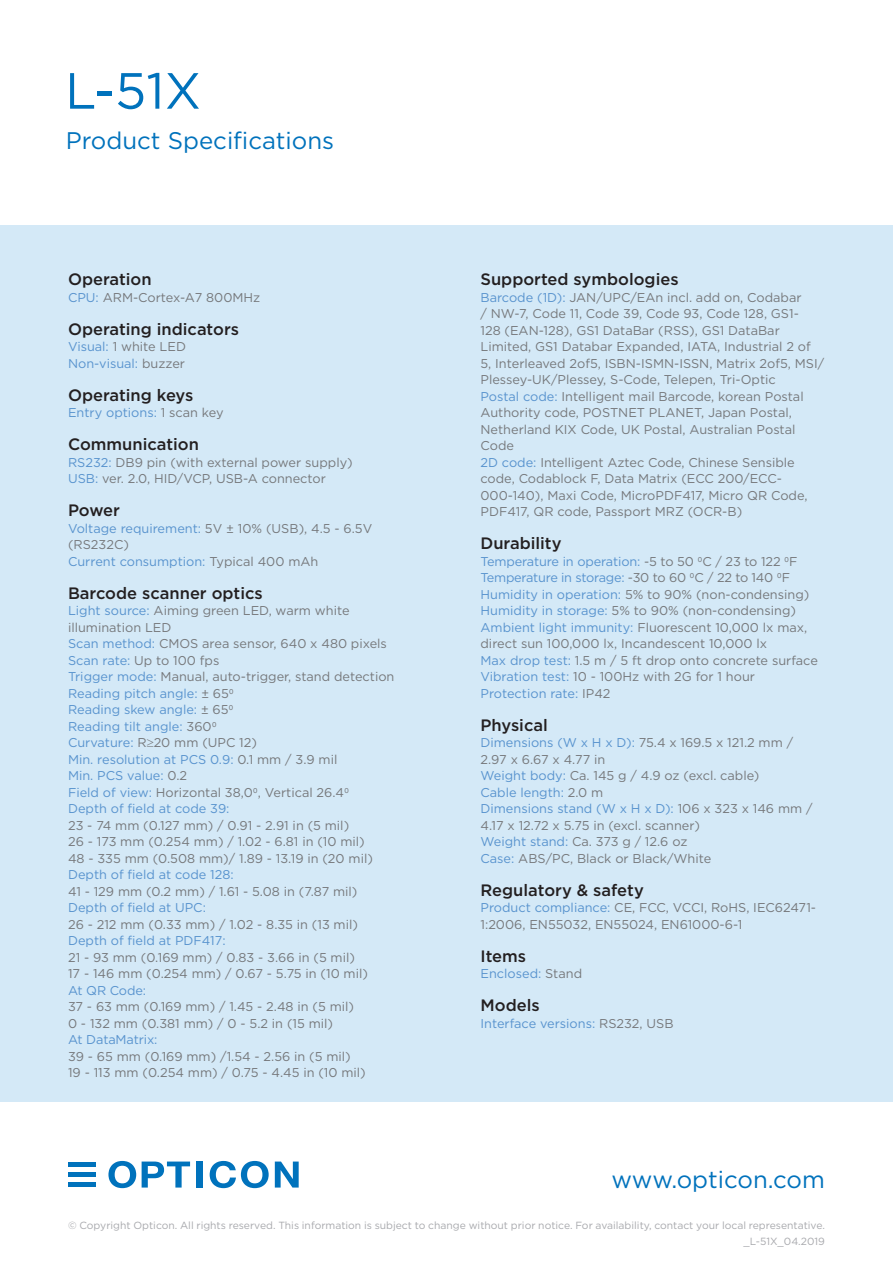
<style>
.page{position:relative;width:893px;height:1263px;background:#fff}
.page>*{position:absolute;margin:0;border:0;box-sizing:border-box;transform-origin:0 0}
.t1{font:50.85px "Gotham";color:#0072bc}
.t2{font:24px "Gotham";color:#0072bc}
.t3{font:500 16.5px "Gotham";color:#231f20}
.t4{font:12.75px/16.5px "Gotham";color:#76787b}
.t5{font:12.75px "Gotham";color:#5893ce}
.t6{font:12.75px "Gotham";letter-spacing:-.02em;color:#5893ce}
.t7{font:10.35px "Gotham";color:#a8a9ad}
.s1{color:#5893ce}
.s2{color:#76787b}
</style>
<div class="page">
<div style="left:68px;top:1162px;width:27px;height:5px;background:#0072bc"></div>
<div style="left:68px;top:1172px;width:27px;height:5px;background:#0072bc"></div>
<div style="left:68px;top:1182px;width:27px;height:5px;background:#0072bc"></div>
<svg style="left:108px;top:1161px;width:28px;height:27px"></svg>
<svg style="left:142px;top:1161px;width:48px;height:26px"></svg>
<div style="left:196px;top:1161px;width:7px;height:26px;background:#0072bc"></div>
<svg style="left:210px;top:1161px;width:59px;height:27px"></svg>
<svg style="left:275px;top:1161px;width:24px;height:26px"></svg>
<div style="left:0;top:226px;width:893px;height:876px;background:#d4e9f7"></div>
<p class="t1" style="left:65px;top:58px;width:138px">L-51X</p>
<p class="t2" style="left:66px;top:125px;width:270px">Product Specifications</p>
<p class="t3" style="left:68px;top:269px;width:85px">Operation</p>
<p class="t4" style="left:68px;top:289px;width:194px"><span class="s1">CPU:</span> ARM-Cortex-A7 800MHz</p>
<p class="t3" style="left:68px;top:318px;width:173px">Operating indicators</p>
<p class="t4" style="left:68px;top:338px;width:119px"><span class="s1">Visual:</span> 1 white LED</p>
<p class="t5" style="left:68px;top:355px;width:119px">Non-visual: <span class="s2">buzzer</span></p>
<p class="t3" style="left:68px;top:384px;width:127px">Operating keys</p>
<p class="t5" style="left:68px;top:405px;width:157px">Entry options: <span class="s2">1 scan key</span></p>
<p class="t3" style="left:68px;top:434px;width:132px">Communication</p>
<p class="t4" style="left:68px;top:454px;width:286px"><span class="s1">RS232:</span> DB9 pin (with external power supply)</p>
<p class="t4" style="left:68px;top:470px;width:259px"><span class="s1">USB:</span> ver. 2.0, HID/VCP, USB-A connector</p>
<p class="t3" style="left:68px;top:500px;width:53px">Power</p>
<p class="t4" style="left:68px;top:520px;width:306px"><span class="s1">Voltage requirement:</span> 5V ± 10% (USB), 4.5 - 6.5V (RS232C)</p>
<p class="t5" style="left:68px;top:553px;width:252px">Current consumption: <span class="s2">Typical 400 mAh</span></p>
<p class="t3" style="left:68px;top:582px;width:196px">Barcode scanner optics</p>
<p class="t4" style="left:68px;top:602px;width:283px"><span class="s1">Light source:</span> Aiming green LED, warm white illumination LED</p>
<p class="t4" style="left:68px;top:635px;width:320px"><span class="s1">Scan method:</span> CMOS area sensor, 640 x 480 pixels</p>
<p class="t4" style="left:68px;top:652px;width:153px"><span class="s1">Scan rate:</span> Up to 100 fps</p>
<p class="t4" style="left:68px;top:668px;width:328px"><span class="s1">Trigger mode:</span> Manual, auto-trigger, stand detection</p>
<p class="t5" style="left:68px;top:685px;width:168px">Reading pitch angle: <span class="s2">± 650</span></p>
<p class="t5" style="left:68px;top:702px;width:167px">Reading skew angle: <span class="s2">± 650</span></p>
<p class="t5" style="left:68px;top:718px;width:150px">Reading tilt angle: <span class="s2">3600</span></p>
<p class="t4" style="left:68px;top:734px;width:190px"><span class="s1">Curvature:</span> R≥20 mm (UPC 12)</p>
<p class="t5" style="left:68px;top:751px;width:271px">Min. resolution at PCS 0.9: <span class="s2">0.1 mm / 3.9 mil</span></p>
<p class="t5" style="left:68px;top:768px;width:121px">Min. PCS value: <span class="s2">0.2</span></p>
<p class="t4" style="left:68px;top:784px;width:283px"><span class="s1">Field of view:</span> Horizontal 38,00, Vertical 26.40</p>
<p class="t5" style="left:68px;top:801px;width:163px">Depth of field at code 39:</p>
<p class="t4" style="left:68px;top:817px;width:283px">23 - 74 mm (0.127 mm) / 0.91 - 2.91 in (5 mil)</p>
<p class="t4" style="left:68px;top:833px;width:298px">26 - 173 mm (0.254 mm) / 1.02 - 6.81 in (10 mil)</p>
<p class="t4" style="left:68px;top:850px;width:306px">48 - 335 mm (0.508 mm)/ 1.89 - 13.19 in (20 mil)</p>
<p class="t5" style="left:68px;top:867px;width:167px">Depth of field at code 128:</p>
<p class="t4" style="left:68px;top:883px;width:291px">41 - 129 mm (0.2 mm) / 1.61 - 5.08 in (7.87 mil)</p>
<p class="t5" style="left:68px;top:900px;width:139px">Depth of field at UPC:</p>
<p class="t4" style="left:68px;top:916px;width:291px">26 - 212 mm (0.33 mm) / 1.02 - 8.35 in (13 mil)</p>
<p class="t5" style="left:68px;top:933px;width:159px">Depth of field at PDF417:</p>
<p class="t4" style="left:68px;top:949px;width:288px">21 - 93 mm (0.169 mm) / 0.83 - 3.66 in (5 mil)</p>
<p class="t4" style="left:68px;top:965px;width:301px">17 - 146 mm (0.254 mm) / 0.67 - 5.75 in (10 mil)</p>
<p class="t5" style="left:68px;top:982px;width:80px">At QR Code:</p>
<p class="t4" style="left:68px;top:998px;width:287px">37 - 63 mm (0.169 mm) / 1.45 - 2.48 in (5 mil)</p>
<p class="t4" style="left:68px;top:1015px;width:267px">0 - 132 mm (0.381 mm) / 0 - 5.2 in (15 mil)</p>
<p class="t5" style="left:68px;top:1032px;width:91px">At DataMatrix:</p>
<p class="t4" style="left:68px;top:1048px;width:284px">39 - 65 mm (0.169 mm) /1.54 - 2.56 in (5 mil)</p>
<p class="t4" style="left:68px;top:1064px;width:299px">19 - 113 mm (0.254 mm) / 0.75 - 4.45 in (10 mil)</p>
<p class="t3" style="left:480px;top:269px;width:200px">Supported symbologies</p>
<p class="t4" style="left:480px;top:289px;width:345px"><span class="s1">Barcode (1D):</span> JAN/UPC/EAn incl. add on, Codabar<br>/ NW-7, Code 11, Code 39, Code 93, Code 128, GS1-<br>128 (EAN-128), GS1 DataBar (RSS), GS1 DataBar Limited, GS1 Databar Expanded, IATA, Industrial 2 of 5, Interleaved 2of5, ISBN-ISMN-ISSN, Matrix 2of5, MSI/ Plessey-UK/Plessey, S-Code, Telepen, Tri-Optic</p>
<p class="t4" style="left:480px;top:388px;width:325px"><span class="s1">Postal code:</span> Intelligent mail Barcode, korean Postal Authority code, POSTNET PLANET, Japan Postal, Netherland KIX Code, UK Postal, Australian Postal Code</p>
<p class="t4" style="left:480px;top:454px;width:329px"><span class="s1">2D code:</span> Intelligent Aztec Code, Chinese Sensible code, Codablock F, Data Matrix (ECC 200/ECC-000-140), Maxi Code, MicroPDF417, Micro QR Code, PDF417, QR code, Passport MRZ (OCR-B)</p>
<p class="t3" style="left:480px;top:533px;width:83px">Durability</p>
<p class="t5" style="left:480px;top:553px;width:319px">Temperature in operation: <span class="s2">-5 to 50 0C / 23 to 122 0F</span></p>
<p class="t6" style="left:480px;top:570px;width:311px">Temperature in storage: <span class="s2">-30 to 60 0C / 22 to 140 0F</span></p>
<p class="t4" style="left:480px;top:586px;width:330px"><span class="s1">Humidity in operation:</span> 5% to 90% (non-condensing)</p>
<p class="t4" style="left:480px;top:602px;width:317px"><span class="s1">Humidity in storage:</span> 5% to 90% (non-condensing)</p>
<p class="t4" style="left:480px;top:619px;width:328px"><span class="s1">Ambient light immunity:</span> Fluorescent 10,000 lx max, direct sun 100,000 lx, Incandescent 10,000 lx</p>
<p class="t4" style="left:480px;top:652px;width:339px"><span class="s1">Max drop test:</span> 1.5 m / 5 ft drop onto concrete surface</p>
<p class="t4" style="left:480px;top:668px;width:276px"><span class="s1">Vibration test:</span> 10 - 100Hz with 2G for 1 hour</p>
<p class="t5" style="left:480px;top:685px;width:132px">Protection rate: <span class="s2">IP42</span></p>
<p class="t3" style="left:480px;top:714px;width:69px">Physical</p>
<p class="t4" style="left:480px;top:734px;width:314px"><span class="s1">Dimensions (W x H x D):</span> 75.4 x 169.5 x 121.2 mm /</p>
<p class="t4" style="left:480px;top:751px;width:126px">2.97 x 6.67 x 4.77 in</p>
<p class="t4" style="left:480px;top:767px;width:280px"><span class="s1">Weight body:</span> Ca. 145 g / 4.9 oz (excl. cable)</p>
<p class="t5" style="left:480px;top:784px;width:124px">Cable length: <span class="s2">2.0 m</span></p>
<p class="t5" style="left:480px;top:801px;width:334px">Dimensions stand (W x H x D): <span class="s2">106 x 323 x 146 mm /</span></p>
<p class="t4" style="left:480px;top:817px;width:221px">4.17 x 12.72 x 5.75 in (excl. scanner)</p>
<p class="t4" style="left:480px;top:833px;width:208px"><span class="s1">Weight stand:</span> Ca. 373 g / 12.6 oz</p>
<p class="t4" style="left:480px;top:850px;width:232px"><span class="s1">Case:</span> ABS/PC, Black or Black/White</p>
<p class="t3" style="left:480px;top:879px;width:165px">Regulatory &amp; safety</p>
<p class="t4" style="left:480px;top:899px;width:337px"><span class="s1">Product compliance:</span> CE, FCC, VCCI, RoHS, IEC62471-<br>1:2006, EN55032, EN55024, EN61000-6-1</p>
<p class="t3" style="left:480px;top:945px;width:47px">Items</p>
<p class="t5" style="left:480px;top:966px;width:103px">Enclosed: <span class="s2">Stand</span></p>
<p class="t3" style="left:480px;top:995px;width:61px">Models</p>
<p class="t5" style="left:480px;top:1015px;width:195px">Interface versions: <span class="s2">RS232, USB</span></p>
<p class="t2" style="left:611px;top:1164px;width:215px">www.opticon.com</p>
<p class="t7" style="left:68px;top:1218px;width:758px">© Copyright Opticon. All rights reserved. This information is subject to change without prior notice. For availability, contact your local representative.</p>
<p class="t7" style="left:743px;top:1234px;width:83px">_L-51X_04.2019</p>
</div>
